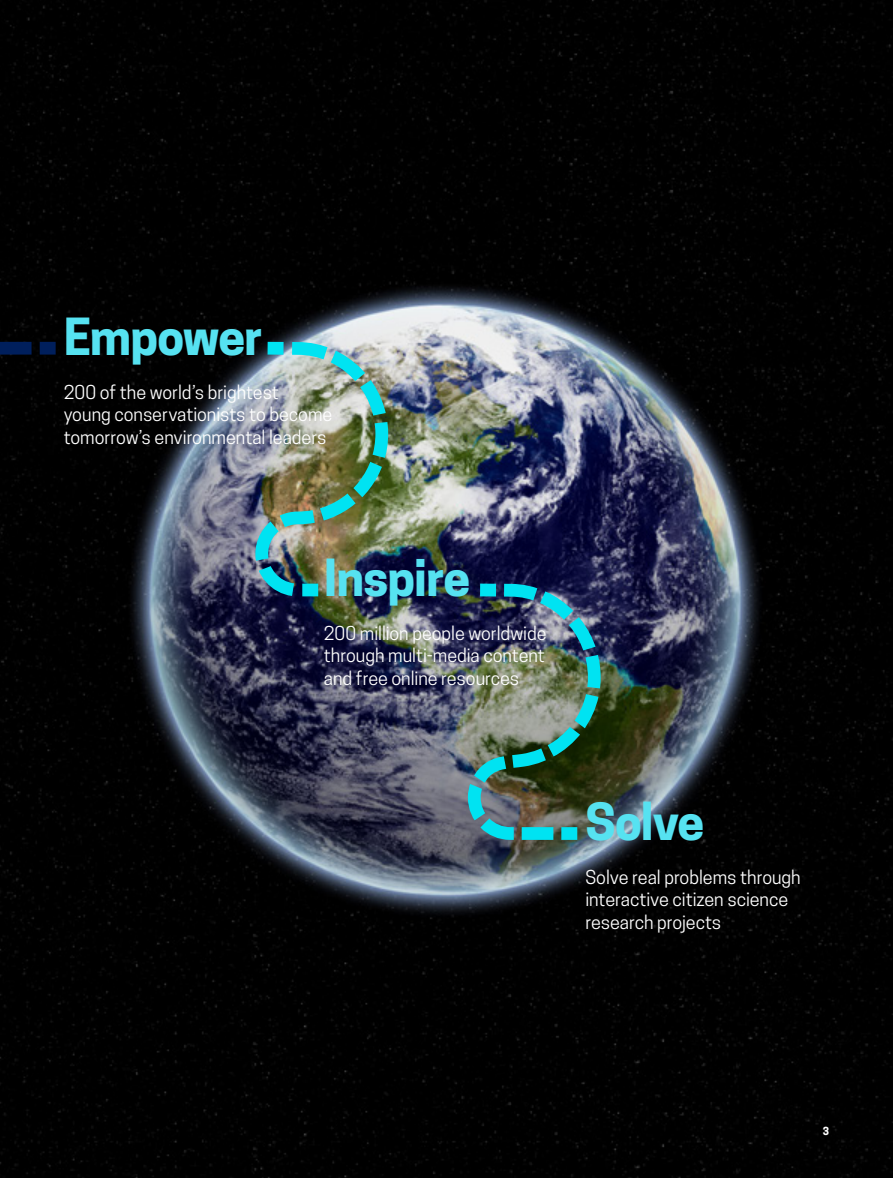
<style>
.page{position:relative;width:893px;height:1178px;background:#fff}
.page>*{position:absolute;margin:0;border:0;box-sizing:border-box;transform-origin:0 0}
.t1{font:700 48px "Cooper Hewitt";letter-spacing:-.02em;color:#56e2f1}
.t2{font:18px/22.5px "Cooper Hewitt";letter-spacing:-.005em;color:#fff}
.t3{font:700 10.5px "Cooper Hewitt";color:#fff}
</style>
<div class="page">
<img style="left:0;top:0;width:893px;height:1178px">
<img style="left:461px;top:577px;width:147px;height:269px">
<div style="left:480px;top:584px;width:16px;height:12px;background:#00e3f2"></div>
<svg style="left:0;top:342px;width:36px;height:13px"></svg>
<div style="left:40px;top:342px;width:16px;height:13px;background:#001f5c"></div>
<img style="left:249px;top:335px;width:146px;height:269px">
<div style="left:268px;top:342px;width:16px;height:13px;background:#00e3f2"></div>
<h1 class="t1" style="left:64px;top:308px;width:200px">Empower</h1>
<p class="t2" style="left:64px;top:381px;width:270px">200 of the world’s brightest<br>young conservationists to become tomorrow’s environmental leaders</p>
<h1 class="t1" style="left:324px;top:549px;width:148px">Inspire</h1>
<p class="t2" style="left:324px;top:622px;width:224px;text-align:justify">200 million people worldwide through multi-media content and free online resources</p>
<h1 class="t1" style="left:585px;top:793px;width:120px">Solve</h1>
<p class="t2" style="left:585px;top:866px;width:217px">Solve real problems through interactive citizen science research projects</p>
<p class="t3" style="left:823px;top:1124px;width:8px">3</p>
</div>
